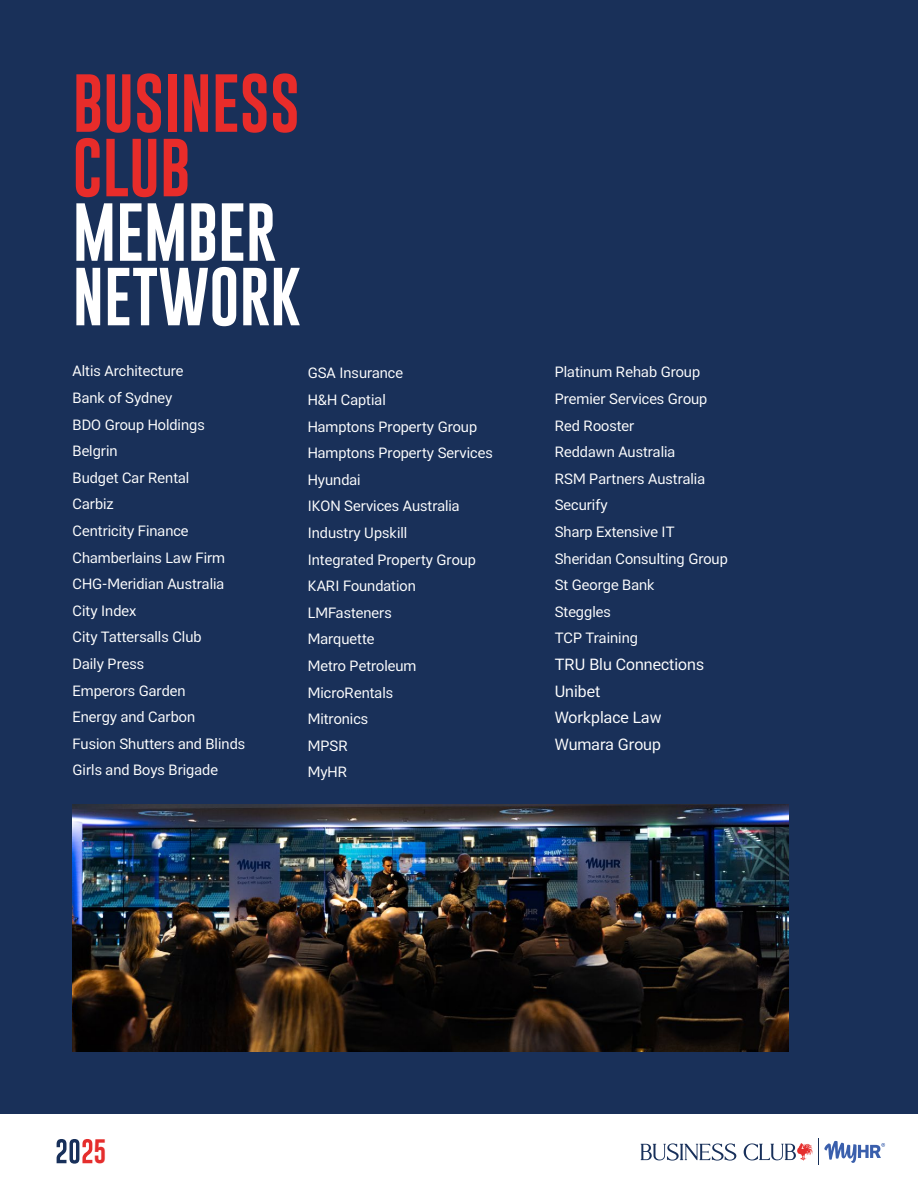
<style>
.page{position:relative;width:918px;height:1188px;background:#193059}
.page>*{position:absolute;margin:0;border:0;box-sizing:border-box;transform-origin:0 0}
.t1{font:60px/64.5px "Gobold";color:#fff}
.t2{font:60px/64.5px "Gobold";color:#e82c2a}
.t3{font:24.75px "Gobold";color:#e52e2d}
.t4{font:15.9px/26.5px "TP2";color:#fff}
.t5{font:14.7px/26.5px "TP2";color:#fff}
</style>
<div class="page">
<img style="left:73px;top:804px;width:715px;height:248px">
<div style="left:0;top:1115px;width:918px;height:73px;background:#fff"></div>
<svg style="left:57px;top:1139px;width:35px;height:25px"></svg>
<svg style="left:641px;top:1143px;width:95px;height:18px"></svg>
<svg style="left:744px;top:1138px;width:141px;height:27px"></svg>
<h1 class="t2" style="left:73px;top:71px;width:229px">BUSINESS<br>CLUB</h1>
<h1 class="t1" style="left:73px;top:200px;width:230px">MEMBER<br>NETWORK</h1>
<p class="t5" style="left:73px;top:357px;width:174px">Altis Architecture<br>Bank of Sydney<br>BDO Group Holdings<br>Belgrin<br>Budget Car Rental<br>Carbiz<br>Centricity Finance<br>Chamberlains Law Firm<br>CHG-Meridian Australia<br>City Index<br>City Tattersalls Club<br>Daily Press<br>Emperors Garden<br>Energy and Carbon<br>Fusion Shutters and Blinds<br>Girls and Boys Brigade</p>
<p class="t5" style="left:308px;top:359px;width:187px">GSA Insurance<br>H&amp;H Captial<br>Hamptons Property Group<br>Hamptons Property Services<br>Hyundai<br>IKON Services Australia<br>Industry Upskill<br>Integrated Property Group<br>KARI Foundation<br>LMFasteners<br>Marquette<br>Metro Petroleum<br>MicroRentals<br>Mitronics<br>MPSR<br>MyHR</p>
<p class="t5" style="left:555px;top:358px;width:175px">Platinum Rehab Group<br>Premier Services Group<br>Red Rooster<br>Reddawn Australia<br>RSM Partners Australia<br>Securify<br>Sharp Extensive IT<br>Sheridan Consulting Group<br>St George Bank<br>Steggles<br>TCP Training</p>
<p class="t4" style="left:555px;top:651px;width:151px">TRU Blu Connections<br>Unibet<br>Workplace Law<br>Wumara Group</p>
<h2 class="t3" style="left:93px;top:1135px;width:14px">5</h2>
</div>
